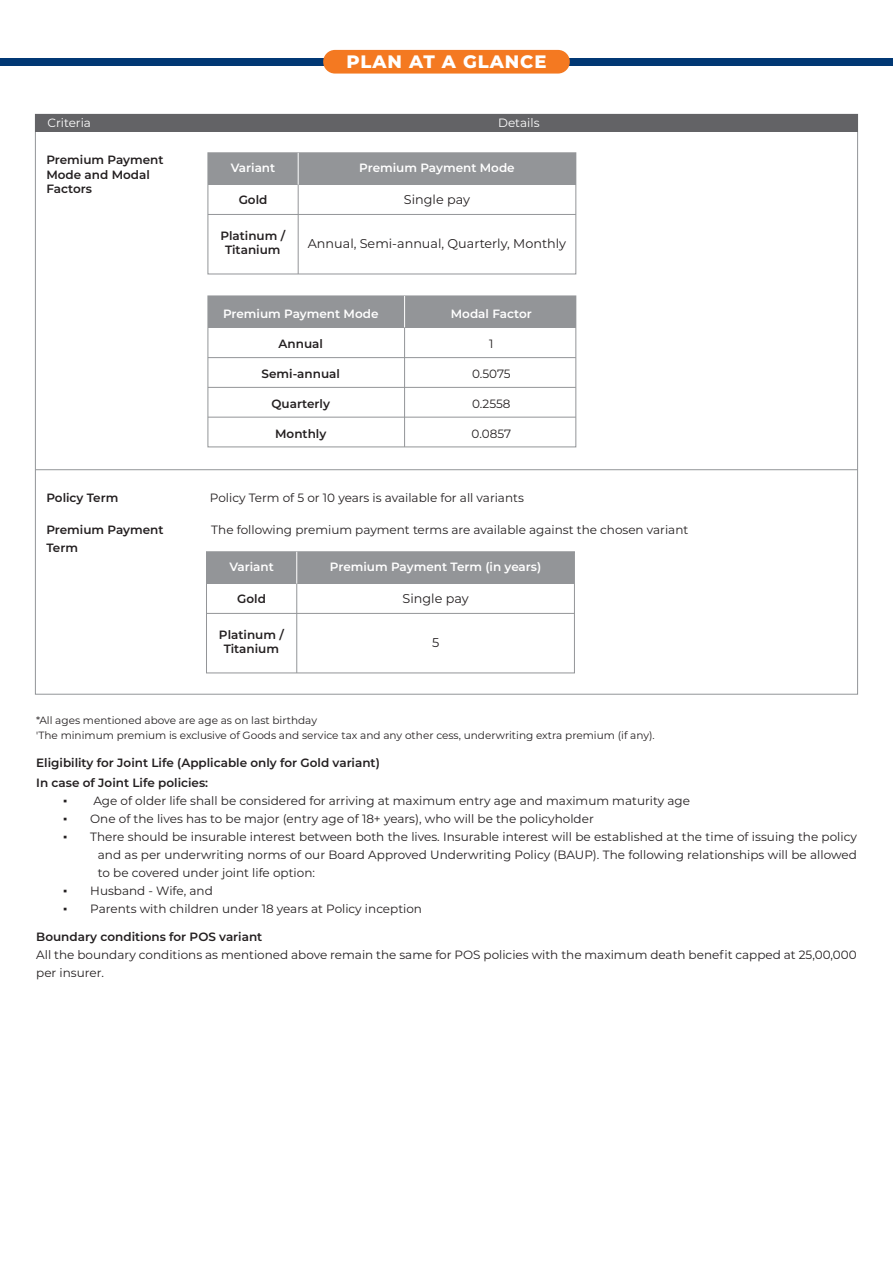
<style>
.page{position:relative;width:893px;height:1263px;background:#fff}
.page>*{position:absolute;margin:0;border:0;box-sizing:border-box;transform-origin:0 0}
.t1{font:800 18px "Montserrat";letter-spacing:.05em;color:#fff}
.t2{font:12.75px "Montserrat";color:#231f20}
.t3{font:12px/18px "Montserrat";color:#231f20;text-align:justify}
.t4{font:600 12px/14.4px "Montserrat";color:#231f20}
.t5{font:600 12px "Montserrat";color:#fff}
.t6{font:12px "Montserrat";color:#fff}
.t7{font:10.5px/15px "Montserrat";color:#231f20}
.s1{font-family:"Times New Roman"}
</style>
<div class="page">
<div style="left:0;top:58px;width:893px;height:7px;background:#013874"></div>
<div style="left:323px;top:50px;width:247px;height:24px;background:#f47921;border-radius:12px"></div>
<div style="left:35px;top:114px;width:823px;height:18px;background:#636366"></div>
<hr style="left:35px;top:469px;width:823px;height:1px;background:#939598">
<div style="left:208px;top:153px;width:368px;height:32px;background:#939598"></div>
<hr style="left:208px;top:214px;width:368px;height:1px;background:#939598">
<hr style="left:298px;top:185px;width:1px;height:89px;background:#939598">
<div style="left:208px;top:152px;width:368px;height:122px;border:1px solid #939598"></div>
<div style="left:206px;top:552px;width:368px;height:32px;background:#939598"></div>
<hr style="left:206px;top:613px;width:368px;height:1px;background:#939598">
<hr style="left:296px;top:584px;width:1px;height:89px;background:#939598">
<div style="left:206px;top:551px;width:369px;height:122px;border:1px solid #939598"></div>
<div style="left:208px;top:296px;width:368px;height:32px;background:#939598"></div>
<hr style="left:404px;top:327px;width:1px;height:120px;background:#939598">
<div style="left:208px;top:296px;width:368px;height:151px;border:1px solid #939598"></div>
<hr style="left:208px;top:357px;width:368px;height:1px;background:#939598">
<hr style="left:208px;top:387px;width:368px;height:1px;background:#939598">
<hr style="left:208px;top:417px;width:368px;height:1px;background:#939598">
<hr style="left:298px;top:153px;width:1px;height:32px;background:#fff">
<hr style="left:404px;top:296px;width:1px;height:31px;background:#fff">
<hr style="left:296px;top:552px;width:1px;height:32px;background:#fff">
<h1 class="t1" style="left:346px;top:49px;width:202px">PLAN AT A GLANCE</h1>
<p class="t6" style="left:47px;top:114px;width:45px">Criteria</p>
<p class="t6" style="left:498px;top:114px;width:43px">Details</p>
<p class="t5" style="left:231px;top:159px;width:46px">Variant</p>
<p class="t5" style="left:359px;top:159px;width:157px">Premium Payment Mode</p>
<p class="t4" style="left:239px;top:192px;width:30px">Gold</p>
<p class="t4" style="left:220px;top:228px;width:66px;text-align:center">Platinum /<br>Titanium</p>
<p class="t4" style="left:46px;top:152px;width:119px">Premium Payment<br>Mode and Modal<br>Factors</p>
<p class="t2" style="left:404px;top:191px;width:68px">Single pay</p>
<p class="t2" style="left:308px;top:234px;width:260px">Annual, Semi-annual, Quarterly, Monthly</p>
<p class="t5" style="left:223px;top:305px;width:157px">Premium Payment Mode</p>
<p class="t4" style="left:279px;top:336px;width:46px">Annual</p>
<p class="t4" style="left:262px;top:366px;width:80px">Semi-annual</p>
<p class="t4" style="left:271px;top:396px;width:60px">Quarterly</p>
<p class="t4" style="left:275px;top:426px;width:53px">Monthly</p>
<p class="t5" style="left:451px;top:305px;width:82px">Modal Factor</p>
<p class="t3" style="left:489px;top:334px;width:6px">1</p>
<p class="t3" style="left:472px;top:364px;width:40px">0.5075</p>
<p class="t3" style="left:472px;top:394px;width:40px">0.2558</p>
<p class="t3" style="left:472px;top:424px;width:41px">0.0857</p>
<p class="t4" style="left:46px;top:490px;width:74px">Policy Term</p>
<p class="t3" style="left:210px;top:488px;width:315px">Policy Term of 5 or 10 years is available for all variants</p>
<p class="t4" style="left:46px;top:521px;width:119px;line-height:17.4px">Premium Payment<br>Term</p>
<p class="t3" style="left:211px;top:521px;width:478px">The following premium payment terms are available against the chosen variant</p>
<p class="t5" style="left:229px;top:558px;width:46px">Variant</p>
<p class="t5" style="left:330px;top:558px;width:213px">Premium Payment Term (in years)</p>
<p class="t4" style="left:237px;top:591px;width:30px">Gold</p>
<p class="t4" style="left:219px;top:627px;width:66px;text-align:center">Platinum /<br>Titanium</p>
<p class="t2" style="left:403px;top:589px;width:68px">Single pay</p>
<p class="t2" style="left:432px;top:633px;width:9px">5</p>
<p class="t7" style="left:36px;top:712px;width:620px">*All ages mentioned above are age as on last birthday<br>'The minimum premium is exclusive of Goods and service tax and any other cess, underwriting extra premium (if any).</p>
<p class="t4" style="left:36px;top:753px;width:345px;line-height:19.5px">Eligibility for Joint Life (Applicable only for Gold variant)<br>In case of Joint Life policies:</p>
<p class="t3" style="left:63px;top:791px;width:628px"><span class="s1">▪</span> Age of older life shall be considered for arriving at maximum entry age and maximum maturity age</p>
<p class="t3" style="left:63px;top:809px;width:532px"><span class="s1">▪</span> One of the lives has to be major (entry age of 18+ years), who will be the policyholder</p>
<p class="t3" style="left:98px;top:827px;width:760px;text-indent:-35px"><span class="s1">▪</span> There should be insurable interest between both the lives. Insurable interest will be established at the time of issuing the policy and as per underwriting norms of our Board Approved Underwriting Policy (BAUP). The following relationships will be allowed to be covered under joint life option:</p>
<p class="t3" style="left:63px;top:881px;width:151px"><span class="s1">▪</span> Husband - Wife, and</p>
<p class="t3" style="left:63px;top:899px;width:360px"><span class="s1">▪</span> Parents with children under 18 years at Policy inception</p>
<p class="t4" style="left:36px;top:929px;width:228px">Boundary conditions for POS variant</p>
<p class="t3" style="left:36px;top:946px;width:822px">All the boundary conditions as mentioned above remain the same for POS policies with the maximum death benefit capped at 25,00,000 per insurer.</p>
</div>
